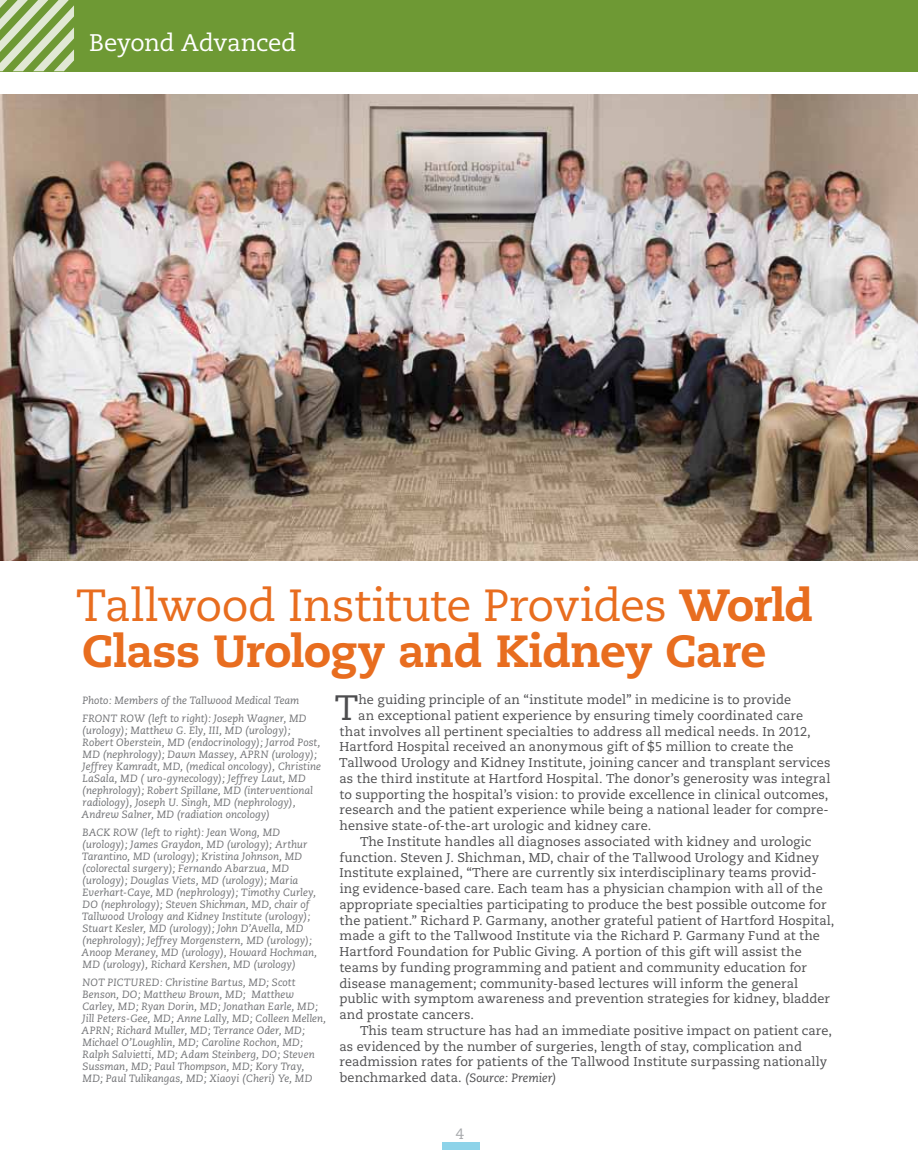
<style>
.page{position:relative;width:918px;height:1175px;background:#fff}
.page>*{position:absolute;margin:0;border:0;box-sizing:border-box;transform-origin:0 0}
.t1{font:800 45px/46.5px "Caecilia";letter-spacing:-.015em;color:#e86d1f}
.t2{font:35.25px "Caecilia";color:#4d4d4f}
.t3{font:24px "Caecilia";letter-spacing:-.01em;color:#fff}
.t4{font:15px "Caecilia";color:#a7a9ac}
.t5{font:12.75px "Caecilia";letter-spacing:.005em;color:#4d4d4f}
.t6{font:italic 10.5px/12px "Caecilia";color:#717275}
.s1{font-weight:400}
.s2{font-style:italic;font-size:12px}
</style>
<div class="page">
<div style="left:0;top:0;width:918px;height:71px;background:#6e9934"></div>
<svg style="left:0;top:0;width:74px;height:71px"></svg>
<div style="left:443px;top:1142px;width:37px;height:7px;background:#8dd3e9"></div>
<img style="left:0;top:94px;width:918px;height:466px">
<h3 class="t3" style="left:89px;top:29px;width:209px">Beyond Advanced</h3>
<h1 class="t1" style="left:76px;top:582px;width:739px"><span class="s1">Tallwood Institute Provides</span> World<br>Class Urology and Kidney Care</h1>
<p class="t6" style="left:83px;top:691px;width:225px;line-height:18px">Photo: Members of the Tallwood Medical Team<br>FRONT ROW (left to right): Joseph Wagner, MD</p>
<p class="t6" style="left:82px;top:724px;width:241px">(urology); Matthew G. Ely, III, MD (urology); Robert Oberstein, MD (endocrinology); Jarrod Post, MD (nephrology); Dawn Massey, APRN (urology); Jeffrey Kamradt, MD, (medical oncology), Christine LaSala, MD ( uro-gynecology); Jeffrey Laut, MD (nephrology); Robert Spillane, MD (interventional radiology), Joseph U. Singh, MD (nephrology), Andrew Salner, MD (radiation oncology)</p>
<p class="t6" style="left:82px;top:826px;width:237px">BACK ROW (left to right): Jean Wong, MD (urology); James Graydon, MD (urology); Arthur Tarantino, MD (urology); Kristina Johnson, MD (colorectal surgery); Fernando Abarzua, MD (urology); Douglas Viets, MD (urology); Maria Everhart-Caye, MD (nephrology); Timothy Curley, DO (nephrology); Steven Shichman, MD, chair of Tallwood Urology and Kidney Institute (urology); Stuart Kesler, MD (urology); John D’Avella, MD (nephrology); Jeffrey Morgenstern, MD (urology); Anoop Meraney, MD (urology), Howard Hochman, MD (urology), Richard Kershen, MD (urology)</p>
<p class="t6" style="left:82px;top:976px;width:246px">NOT PICTURED: Christine Bartus, MD; Scott Benson, DO; Matthew Brown, MD; Matthew Carley, MD; Ryan Dorin, MD; Jonathan Earle, MD; Jill Peters-Gee, MD; Anne Lally, MD; Colleen Mellen, APRN; Richard Muller, MD; Terrance Oder, MD; Michael O’Loughlin, MD; Caroline Rochon, MD; Ralph Salvietti, MD; Adam Steinberg, DO; Steven Sussman, MD; Paul Thompson, MD; Kory Tray, MD; Paul Tulikangas, MD; Xiaoyi (Cheri) Ye, MD</p>
<h2 class="t2" style="left:335px;top:687px;width:25px">T</h2>
<p class="t5" style="left:358px;top:692px;width:434px">he guiding principle of an “institute model” in medicine is to provide</p>
<p class="t5" style="left:358px;top:708px;width:446px">an exceptional patient experience by ensuring timely coordinated care</p>
<p class="t5" style="left:340px;top:723px;width:473px">that involves all pertinent specialties to address all medical needs. In 2012,</p>
<p class="t5" style="left:340px;top:739px;width:456px">Hartford Hospital received an anonymous gift of $5 million to create the</p>
<p class="t5" style="left:339px;top:755px;width:493px">Tallwood Urology and Kidney Institute, joining cancer and transplant services</p>
<p class="t5" style="left:339px;top:771px;width:492px">as the third institute at Hartford Hospital. The donor’s generosity was integral</p>
<p class="t5" style="left:340px;top:786px;width:490px">to supporting the hospital’s vision: to provide excellence in clinical outcomes,</p>
<p class="t5" style="left:340px;top:802px;width:491px">research and the patient experience while being a national leader for compre-</p>
<p class="t5" style="left:340px;top:818px;width:313px">hensive state-of-the-art urologic and kidney care.</p>
<p class="t5" style="left:360px;top:834px;width:453px">The Institute handles all diagnoses associated with kidney and urologic</p>
<p class="t5" style="left:339px;top:849px;width:481px">function. Steven J. Shichman, MD, chair of the Tallwood Urology and Kidney</p>
<p class="t5" style="left:339px;top:865px;width:479px">Institute explained, “There are currently six interdisciplinary teams provid-</p>
<p class="t5" style="left:340px;top:881px;width:485px">ing evidence-based care. Each team has a physician champion with all of the</p>
<p class="t5" style="left:339px;top:897px;width:489px">appropriate specialties participating to produce the best possible outcome for</p>
<p class="t5" style="left:340px;top:912px;width:496px">the patient.” Richard P. Garmany, another grateful patient of Hartford Hospital,</p>
<p class="t5" style="left:340px;top:928px;width:482px">made a gift to the Tallwood Institute via the Richard P. Garmany Fund at the</p>
<p class="t5" style="left:340px;top:944px;width:464px">Hartford Foundation for Public Giving. A portion of this gift will assist the</p>
<p class="t5" style="left:340px;top:960px;width:469px">teams by funding programming and patient and community education for</p>
<p class="t5" style="left:339px;top:975px;width:460px">disease management; community-based lectures will inform the general</p>
<p class="t5" style="left:339px;top:991px;width:492px">public with symptom awareness and prevention strategies for kidney, bladder</p>
<p class="t5" style="left:339px;top:1007px;width:136px">and prostate cancers.</p>
<p class="t5" style="left:360px;top:1023px;width:473px">This team structure has had an immediate positive impact on patient care,</p>
<p class="t5" style="left:339px;top:1038px;width:464px">as evidenced by the number of surgeries, length of stay, complication and</p>
<p class="t5" style="left:340px;top:1054px;width:489px">readmission rates for patients of the Tallwood Institute surpassing nationally</p>
<p class="t5" style="left:340px;top:1070px;width:218px">benchmarked data. <span class="s2">(Source: Premier)</span></p>
<p class="t4" style="left:456px;top:1125px;width:10px">4</p>
</div>
